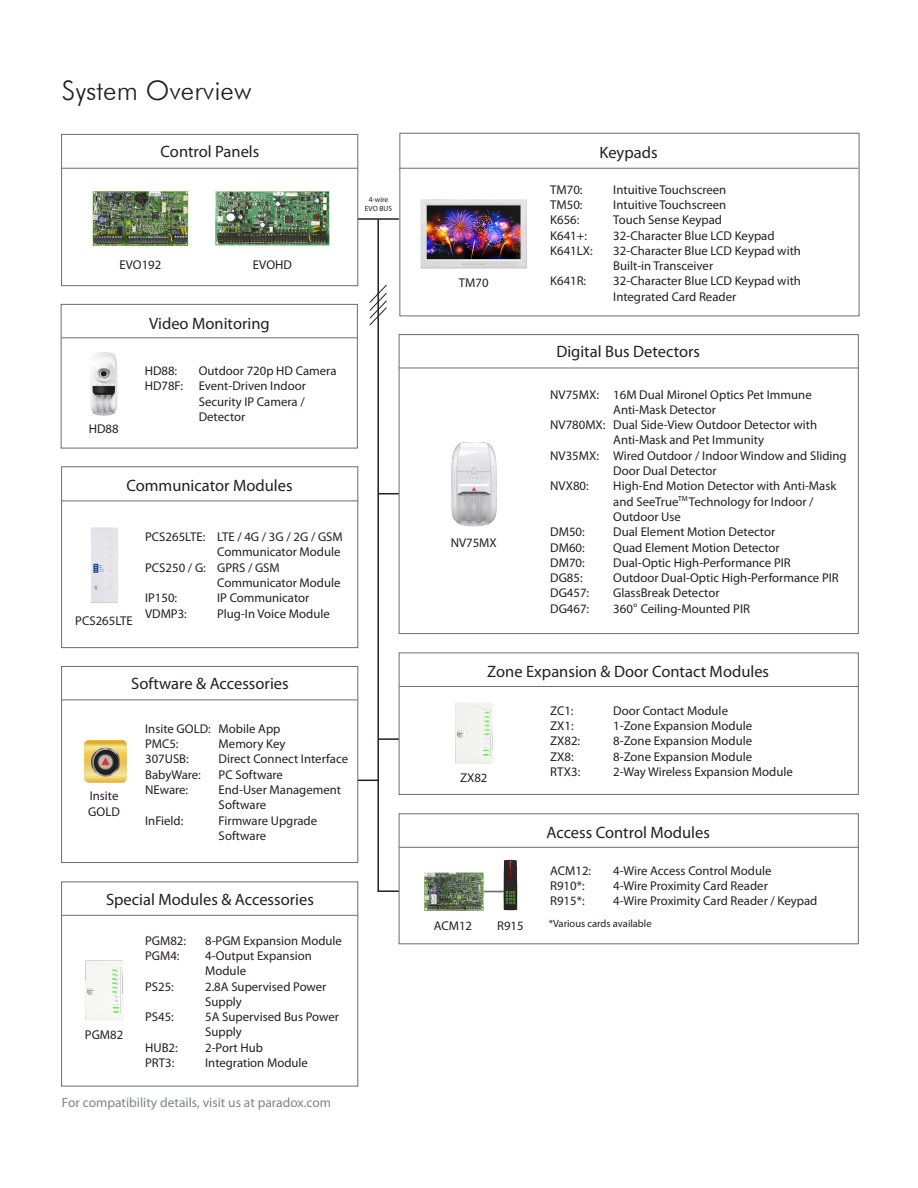
<style>
.page{position:relative;width:918px;height:1188px;background:#fff}
.page>*{position:absolute;margin:0;border:0;box-sizing:border-box;transform-origin:0 0}
.t1{font:300 27px "Futura BT";color:#231f20}
.t2{font:16.5px "Myriad Pro";color:#231f20}
.t3{font:13.5px "Myriad Pro";color:#818386}
.t4{font:12.75px/15.3px "Myriad Pro";color:#231f20}
.t5{font:10.5px "Myriad Pro";color:#231f20}
.t6{font:7.5px "Myriad Pro";color:#231f20}
.s1{font-family:"Arial"}
</style>
<div class="page">
<hr style="left:358px;top:218px;width:41px;height:2px;background:#231f20">
<svg style="left:358px;top:780px;width:19px;height:1px"></svg>
<hr style="left:377px;top:890px;width:22px;height:2px;background:#231f20">
<hr style="left:378px;top:738px;width:21px;height:2px;background:#231f20">
<svg style="left:379px;top:493px;width:20px;height:1px"></svg>
<hr style="left:377px;top:219px;width:2px;height:673px;background:#231f20">
<svg style="left:369px;top:284px;width:18px;height:42px"></svg>
<div style="left:61px;top:134px;width:297px;height:152px;border:1px solid #6c6d70"></div>
<div style="left:399px;top:133px;width:460px;height:183px;border:1px solid #6c6d70"></div>
<div style="left:399px;top:334px;width:460px;height:300px;border:1px solid #6c6d70"></div>
<div style="left:399px;top:653px;width:460px;height:142px;border:1px solid #6c6d70"></div>
<div style="left:399px;top:813px;width:460px;height:131px;border:1px solid #6c6d70"></div>
<div style="left:61px;top:466px;width:297px;height:182px;border:1px solid #6c6d70"></div>
<div style="left:61px;top:666px;width:297px;height:197px;border:1px solid #6c6d70"></div>
<div style="left:61px;top:882px;width:297px;height:204px;border:1px solid #6c6d70"></div>
<hr style="left:61px;top:168px;width:297px;height:1px;background:#6c6d70">
<hr style="left:399px;top:168px;width:459px;height:1px;background:#6c6d70">
<hr style="left:399px;top:368px;width:459px;height:1px;background:#6c6d70">
<hr style="left:399px;top:686px;width:460px;height:1px;background:#6c6d70">
<hr style="left:399px;top:847px;width:460px;height:1px;background:#6c6d70">
<hr style="left:62px;top:700px;width:296px;height:1px;background:#6c6d70">
<hr style="left:62px;top:915px;width:296px;height:1px;background:#6c6d70">
<hr style="left:62px;top:501px;width:296px;height:1px;background:#6c6d70">
<img style="left:80px;top:167px;width:120px;height:79px">
<img style="left:200px;top:167px;width:144px;height:120px">
<img style="left:420px;top:199px;width:107px;height:70px">
<img style="left:61px;top:521px;width:57px;height:90px">
<img style="left:451px;top:442px;width:46px;height:85px">
<img style="left:424px;top:872px;width:57px;height:39px">
<img style="left:481px;top:859px;width:37px;height:52px">
<img style="left:84px;top:741px;width:42px;height:41px">
<img style="left:85px;top:960px;width:38px;height:60px">
<img style="left:455px;top:703px;width:38px;height:61px">
<div style="left:61px;top:304px;width:297px;height:144px;border:1px solid #6c6d70"></div>
<hr style="left:61px;top:337px;width:297px;height:1px;background:#6c6d70">
<img style="left:90px;top:352px;width:28px;height:64px">
<p class="t1" style="left:62px;top:74px;width:191px">System Overview</p>
<p class="t2" style="left:161px;top:141px;width:100px">Control Panels</p>
<p class="t4" style="left:119px;top:257px;width:43px">EVO192</p>
<p class="t4" style="left:253px;top:257px;width:41px">EVOHD</p>
<p class="t4" style="left:89px;top:421px;width:31px">HD88</p>
<p class="t2" style="left:149px;top:313px;width:122px">Video Monitoring</p>
<p class="t4" style="left:145px;top:363px;width:34px">HD88:</p>
<p class="t4" style="left:199px;top:363px;width:139px">Outdoor 720p HD Camera</p>
<p class="t4" style="left:199px;top:378px;width:109px;text-align:justify;text-indent:-54px">HD78F: Event-Driven Indoor Security IP Camera / Detector</p>
<p class="t2" style="left:126px;top:476px;width:168px">Communicator Modules</p>
<p class="t4" style="left:75px;top:613px;width:59px">PCS265LTE</p>
<p class="t4" style="left:145px;top:529px;width:199px;text-align:right">PCS265LTE: LTE / 4G / 3G / 2G / GSM<br>Communicator Module</p>
<p class="t4" style="left:217px;top:560px;width:125px;text-indent:-72px">PCS250 / G: GPRS / GSM<br>Communicator Module</p>
<p class="t4" style="left:145px;top:590px;width:34px">IP150:</p>
<p class="t4" style="left:217px;top:590px;width:94px">IP Communicator</p>
<p class="t4" style="left:145px;top:606px;width:43px">VDMP3:</p>
<p class="t4" style="left:217px;top:606px;width:114px">Plug-In Voice Module</p>
<p class="t6" style="left:369px;top:195px;width:21px">4-wire</p>
<p class="t6" style="left:365px;top:204px;width:29px">EVO BUS</p>
<p class="t2" style="left:131px;top:674px;width:159px">Software &amp; Accessories</p>
<p class="t4" style="left:88px;top:788px;width:33px">Insite<br>GOLD</p>
<p class="t4" style="left:145px;top:721px;width:137px">Insite GOLD: Mobile App</p>
<p class="t4" style="left:145px;top:736px;width:35px">PMC5:</p>
<p class="t4" style="left:219px;top:736px;width:68px">Memory Key</p>
<p class="t4" style="left:145px;top:751px;width:45px">307USB:</p>
<p class="t4" style="left:219px;top:751px;width:131px">Direct Connect Interface</p>
<p class="t4" style="left:145px;top:767px;width:57px">BabyWare:</p>
<p class="t4" style="left:219px;top:767px;width:66px">PC Software</p>
<p class="t4" style="left:145px;top:782px;width:45px">NEware:</p>
<p class="t4" style="left:219px;top:782px;width:124px">End-User Management<br>Software</p>
<p class="t4" style="left:145px;top:813px;width:40px">InField:</p>
<p class="t4" style="left:219px;top:813px;width:100px">Firmware Upgrade<br>Software</p>
<p class="t2" style="left:106px;top:889px;width:209px">Special Modules &amp; Accessories</p>
<p class="t4" style="left:85px;top:1027px;width:40px">PGM82</p>
<p class="t4" style="left:145px;top:933px;width:42px">PGM82:</p>
<p class="t4" style="left:205px;top:933px;width:138px">8-PGM Expansion Module</p>
<p class="t4" style="left:145px;top:948px;width:36px">PGM4:</p>
<p class="t4" style="left:205px;top:948px;width:108px">4-Output Expansion<br>Module</p>
<p class="t4" style="left:145px;top:978px;width:30px">PS25:</p>
<p class="t4" style="left:205px;top:978px;width:123px">2.8A Supervised Power<br>Supply</p>
<p class="t4" style="left:145px;top:1009px;width:30px">PS45:</p>
<p class="t4" style="left:205px;top:1009px;width:135px">5A Supervised Bus Power<br>Supply</p>
<p class="t4" style="left:145px;top:1040px;width:34px">HUB2:</p>
<p class="t4" style="left:205px;top:1040px;width:59px">2-Port Hub</p>
<p class="t4" style="left:145px;top:1055px;width:31px">PRT3:</p>
<p class="t4" style="left:205px;top:1055px;width:104px">Integration Module</p>
<p class="t3" style="left:62px;top:1094px;width:271px">For compatibility details, visit us at paradox.com</p>
<p class="t4" style="left:459px;top:275px;width:31px">TM70</p>
<p class="t4" style="left:451px;top:534px;width:48px">NV75MX</p>
<p class="t2" style="left:599px;top:142px;width:60px">Keypads</p>
<p class="t4" style="left:550px;top:182px;width:34px">TM70:</p>
<p class="t4" style="left:613px;top:182px;width:115px">Intuitive Touchscreen</p>
<p class="t4" style="left:550px;top:197px;width:34px">TM50:</p>
<p class="t4" style="left:613px;top:197px;width:115px">Intuitive Touchscreen</p>
<p class="t4" style="left:550px;top:212px;width:31px">K656:</p>
<p class="t4" style="left:613px;top:212px;width:110px">Touch Sense Keypad</p>
<p class="t4" style="left:550px;top:227px;width:38px">K641+:</p>
<p class="t4" style="left:613px;top:227px;width:163px">32-Character Blue LCD Keypad</p>
<p class="t4" style="left:550px;top:243px;width:44px">K641LX:</p>
<p class="t4" style="left:613px;top:243px;width:189px">32-Character Blue LCD Keypad with<br>Built-in Transceiver</p>
<p class="t4" style="left:550px;top:273px;width:38px">K641R:</p>
<p class="t4" style="left:613px;top:273px;width:189px">32-Character Blue LCD Keypad with<br>Integrated Card Reader</p>
<p class="t2" style="left:556px;top:342px;width:145px">Digital Bus Detectors</p>
<p class="t4" style="left:613px;top:386px;width:200px;text-indent:-63px">NV75MX: 16M Dual Mironel Optics Pet Immune<br>Anti-Mask Detector</p>
<p class="t4" style="left:613px;top:417px;width:205px;text-indent:-63px">NV780MX: Dual Side-View Outdoor Detector with<br>Anti-Mask and Pet Immunity</p>
<p class="t4" style="left:613px;top:448px;width:235px;text-indent:-63px">NV35MX: Wired Outdoor / Indoor Window and Sliding<br>Door Dual Detector</p>
<p class="t4" style="left:550px;top:478px;width:40px">NVX80:</p>
<p class="t4" style="left:613px;top:478px;width:225px">High-End Motion Detector with Anti-Mask and SeeTrue<sup>TM</sup> Technology for Indoor /<br>Outdoor Use</p>
<p class="t4" style="left:550px;top:524px;width:36px">DM50:</p>
<p class="t4" style="left:613px;top:524px;width:164px">Dual Element Motion Detector</p>
<p class="t4" style="left:550px;top:539px;width:36px">DM60:</p>
<p class="t4" style="left:613px;top:539px;width:168px">Quad Element Motion Detector</p>
<p class="t4" style="left:550px;top:555px;width:36px">DM70:</p>
<p class="t4" style="left:613px;top:555px;width:179px">Dual-Optic High-Performance PIR</p>
<p class="t4" style="left:550px;top:570px;width:34px">DG85:</p>
<p class="t4" style="left:613px;top:570px;width:227px">Outdoor Dual-Optic High-Performance PIR</p>
<p class="t4" style="left:550px;top:585px;width:40px">DG457:</p>
<p class="t4" style="left:613px;top:585px;width:108px">GlassBreak Detector</p>
<p class="t4" style="left:550px;top:601px;width:40px">DG467:</p>
<p class="t4" style="left:613px;top:601px;width:138px">360<span class="s1">°</span> Ceiling-Mounted PIR</p>
<p class="t2" style="left:487px;top:662px;width:283px">Zone Expansion &amp; Door Contact Modules</p>
<p class="t4" style="left:460px;top:770px;width:29px">ZX82</p>
<p class="t4" style="left:550px;top:703px;width:25px">ZC1:</p>
<p class="t4" style="left:613px;top:703px;width:116px">Door Contact Module</p>
<p class="t4" style="left:550px;top:718px;width:25px">ZX1:</p>
<p class="t4" style="left:613px;top:718px;width:140px">1-Zone Expansion Module</p>
<p class="t4" style="left:550px;top:733px;width:31px">ZX82:</p>
<p class="t4" style="left:613px;top:733px;width:140px">8-Zone Expansion Module</p>
<p class="t4" style="left:550px;top:748px;width:25px">ZX8:</p>
<p class="t4" style="left:613px;top:748px;width:140px">8-Zone Expansion Module</p>
<p class="t4" style="left:550px;top:764px;width:32px">RTX3:</p>
<p class="t4" style="left:613px;top:764px;width:181px">2-Way Wireless Expansion Module</p>
<p class="t2" style="left:546px;top:823px;width:165px">Access Control Modules</p>
<p class="t4" style="left:550px;top:863px;width:42px">ACM12:</p>
<p class="t4" style="left:613px;top:863px;width:160px">4-Wire Access Control Module</p>
<p class="t4" style="left:550px;top:878px;width:36px">R910*:</p>
<p class="t4" style="left:613px;top:878px;width:156px">4-Wire Proximity Card Reader</p>
<p class="t4" style="left:550px;top:893px;width:36px">R915*:</p>
<p class="t4" style="left:613px;top:893px;width:206px">4-Wire Proximity Card Reader / Keypad</p>
<p class="t4" style="left:434px;top:918px;width:40px">ACM12</p>
<p class="t5" style="left:549px;top:917px;width:104px">*Various cards available</p>
<p class="t4" style="left:497px;top:918px;width:28px">R915</p>
</div>
